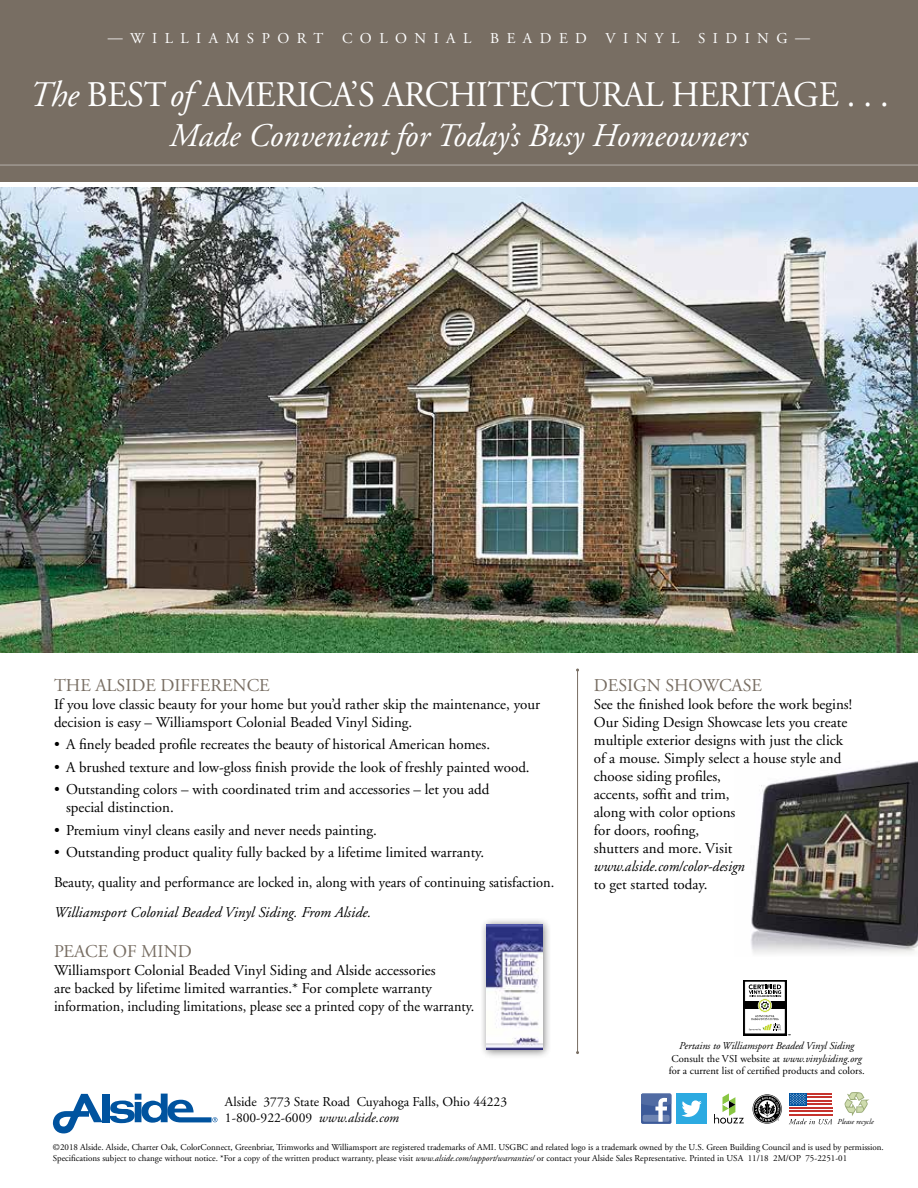
<style>
.page{position:relative;width:918px;height:1188px;background:#fff}
.page>*{position:absolute;margin:0;border:0;box-sizing:border-box;transform-origin:0 0}
.t1{font:36px "Adobe Garamond";letter-spacing:-.01em;color:#fff;scale:.96 1}
.t2{font:italic 33px "Adobe Garamond";color:#fff}
.t3{font:18px "Adobe Garamond";color:#786e63}
.t4{font:15px/18px "Adobe Garamond";color:#000}
.t5{font:italic 15px "Adobe Garamond";color:#000}
.t6{font:15px "Adobe Garamond";letter-spacing:.5em;color:#fff}
.t7{font:italic 15px "Adobe Garamond";color:#000;scale:.96 1}
.t8{font:13.5px/16.2px "Adobe Garamond";color:#000}
.t9{font:10.5px/12.6px "Adobe Garamond";color:#000;text-align:center}
.t10{font:9px/10.8px "Adobe Garamond";color:#000}
.t11{font:italic 7.65px "Adobe Garamond";color:#000}
.s1{font-style:italic}
</style>
<div class="page">
<img style="left:751px;top:761px;width:167px;height:193px">
<div style="left:0;top:0;width:918px;height:182px;background:#786e63"></div>
<hr style="left:0;top:164px;width:918px;height:2px;background:#a09992">
<div style="left:103px;top:1094px;width:7px;height:28px;background:#00539f"></div>
<svg style="left:53px;top:1094px;width:50px;height:40px"></svg>
<svg style="left:109px;top:1094px;width:108px;height:29px"></svg>
<svg style="left:845px;top:1092px;width:24px;height:24px"></svg>
<svg style="left:753px;top:1094px;width:29px;height:30px"></svg>
<div style="left:676px;top:1094px;width:31px;height:30px;background:#2caae1"></div>
<svg style="left:681px;top:1100px;width:21px;height:17px"></svg>
<div style="left:641px;top:1094px;width:30px;height:30px;background:#3c5a99;border-radius:2px"></div>
<svg style="left:641px;top:1094px;width:30px;height:28px"></svg>
<svg style="left:714px;top:1094px;width:30px;height:30px"></svg>
<hr style="left:577px;top:670px;width:1px;height:383px;background:#786e63">
<div style="left:479px;top:917px;width:72px;height:142px;background:#000;opacity:.5"></div>
<img style="left:486px;top:924px;width:56px;height:126px">
<hr style="left:806px;top:1093px;width:26px;height:2px;background:#c6332d">
<hr style="left:806px;top:1096px;width:26px;height:2px;background:#c6332d">
<hr style="left:806px;top:1100px;width:26px;height:2px;background:#c6332d">
<hr style="left:806px;top:1103px;width:26px;height:2px;background:#c6332d">
<div style="left:789px;top:1093px;width:17px;height:12px;background:#00539f"></div>
<hr style="left:789px;top:1107px;width:43px;height:2px;background:#c6332d">
<hr style="left:789px;top:1110px;width:43px;height:2px;background:#c6332d">
<hr style="left:789px;top:1114px;width:43px;height:2px;background:#c6332d">
<svg style="left:790px;top:1093px;width:16px;height:12px"></svg>
<svg style="left:789px;top:1119px;width:43px;height:5px"></svg>
<img style="left:0;top:188px;width:918px;height:464px">
<div style="left:743px;top:980px;width:44px;height:55px;background:#000"></div>
<div style="left:745px;top:981px;width:40px;height:53px;background:#fff"></div>
<div style="left:744px;top:981px;width:41px;height:53px;border:1px solid #000"></div>
<div style="left:743px;top:1002px;width:44px;height:7px;background:#000"></div>
<svg style="left:749px;top:984px;width:33px;height:47px"></svg>
<p class="t6" style="left:108px;top:31px;width:217px">—WILLIAMSPORT</p>
<p class="t6" style="left:342px;top:31px;width:131px">COLONIAL</p>
<p class="t6" style="left:490px;top:31px;width:191px">BEADED VINYL</p>
<p class="t6" style="left:698px;top:31px;width:114px">SIDING—</p>
<h1 class="t1" style="left:29px;top:76px;width:897px"><span class="s1">The</span> BEST <span class="s1">of</span> AMERICA’S ARCHITECTURAL HERITAGE . . .</h1>
<h2 class="t2" style="left:170px;top:118px;width:580px">Made Convenient for Today’s Busy Homeowners</h2>
<p class="t3" style="left:54px;top:675px;width:217px">THE ALSIDE DIFFERENCE</p>
<p class="t4" style="left:54px;top:695px;width:488px">If you love classic beauty for your home but you’d rather skip the maintenance, your decision is easy – Williamsport Colonial Beaded Vinyl Siding.</p>
<p class="t4" style="left:54px;top:736px;width:438px">• A finely beaded profile recreates the beauty of historical American homes.</p>
<p class="t4" style="left:54px;top:758px;width:477px">• A brushed texture and low-gloss finish provide the look of freshly painted wood.</p>
<p class="t4" style="left:66px;top:781px;width:425px;text-indent:-12px">• Outstanding colors – with coordinated trim and accessories – let you add special distinction.</p>
<p class="t4" style="left:54px;top:821px;width:324px">• Premium vinyl cleans easily and never needs painting.</p>
<p class="t4" style="left:54px;top:838px;width:502px;line-height:30px">• Outstanding product quality fully backed by a lifetime limited warranty.<br>Beauty, quality and performance are locked in, along with years of continuing satisfaction.</p>
<p class="t5" style="left:54px;top:904px;width:319px">Williamsport Colonial Beaded Vinyl Siding. From Alside.</p>
<p class="t3" style="left:54px;top:941px;width:139px">PEACE OF MIND</p>
<p class="t4" style="left:54px;top:961px;width:422px">Williamsport Colonial Beaded Vinyl Siding and Alside accessories<br>are backed by lifetime limited warranties.* For complete warranty information, including limitations, please see a printed copy of the warranty.</p>
<p class="t8" style="left:225px;top:1094px;width:284px">Alside 3773 State Road Cuyahoga Falls, Ohio 44223<br>1-800-922-6009 <span class="s1">www.alside.com</span></p>
<p class="t3" style="left:594px;top:675px;width:170px">DESIGN SHOWCASE</p>
<p class="t4" style="left:594px;top:695px;width:260px">See the finished look before the work begins!<br>Our Siding Design Showcase lets you create multiple exterior designs with just the click of a mouse. Simply select a house style and choose siding profiles,<br>accents, soffit and trim,<br>along with color options<br>for doors, roofing,<br>shutters and more. Visit</p>
<p class="t7" style="left:594px;top:858px;width:159px">www.alside.com/color-design</p>
<p class="t4" style="left:594px;top:875px;width:115px">to get started today.</p>
<p class="t9" style="left:669px;top:1040px;width:198px"><span class="s1">Pertains to Williamsport Beaded Vinyl Siding<br></span>Consult the VSI website at <span class="s1">www.vinylsiding.org </span>for a current list of certified products and colors.</p>
<p class="t11" style="left:837px;top:1118px;width:38px">Please recycle</p>
<p class="t10" style="left:53px;top:1142px;width:832px">©2018 Alside. Alside, Charter Oak, ColorConnect, Greenbriar, Trimworks and Williamsport are registered trademarks of AMI. USGBC and related logo is a trademark owned by the U.S. Green Building Council and is used by permission.<br>Specifications subject to change without notice. *For a copy of the written product warranty, please visit <span class="s1">www.alside.com/support/warranties/</span> or contact your Alside Sales Representative. Printed in USA 11/18 2M/OP 75-2251-01</p>
</div>
